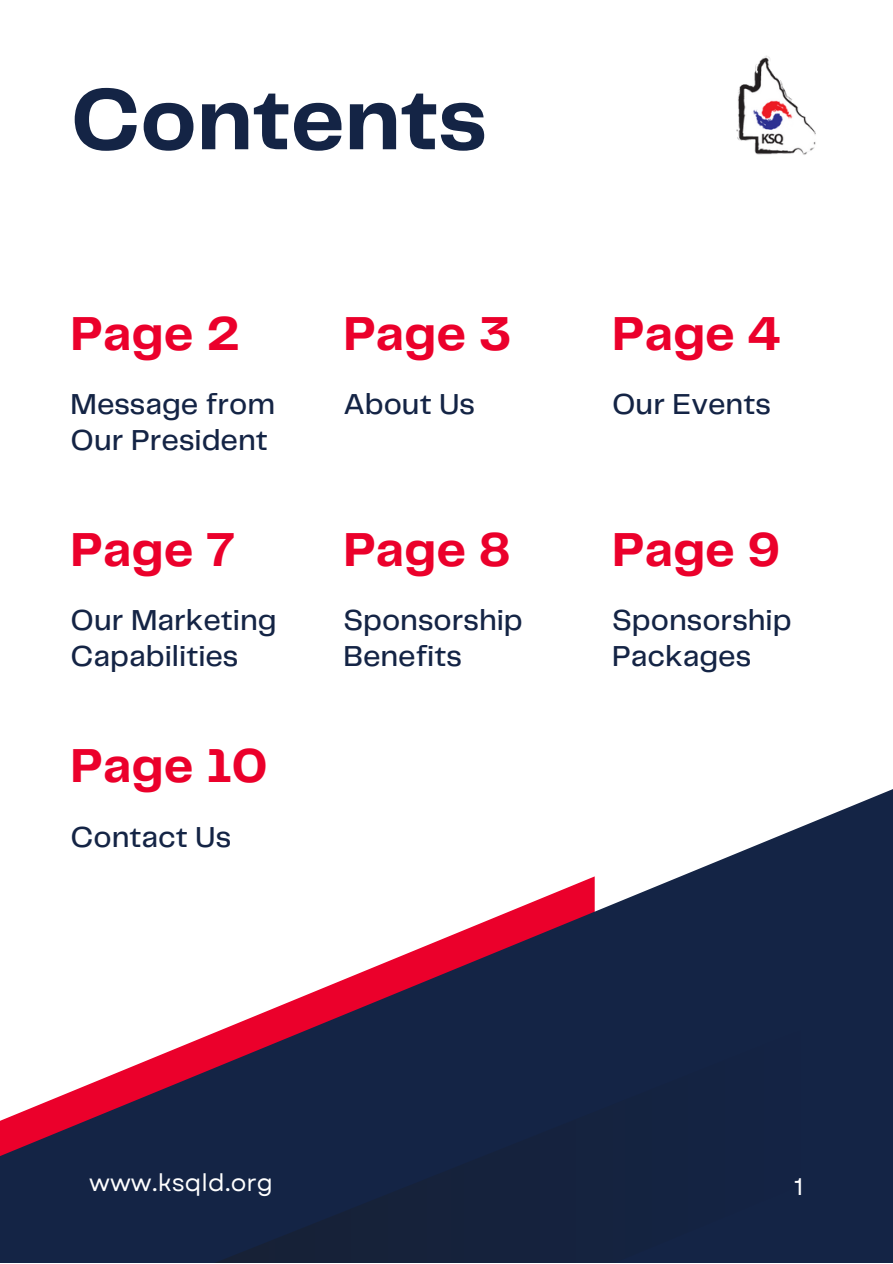
<style>
.page{position:relative;width:893px;height:1264px;background:#fff}
.page>*{position:absolute;margin:0;border:0;box-sizing:border-box;transform-origin:0 0}
.t1{font:700 89.85px "Telegraf";color:#142445}
.t2{font:700 49.5px "Telegraf";color:#eb002b}
.t3{font:500 30px/36px "Telegraf";color:#142445}
.t4{font:24px "Garet";color:#fff}
</style>
<div class="page">
<svg style="left:0;top:789px;width:892px;height:473px"></svg>
<svg style="left:141px;top:983px;width:751px;height:279px;background:#252a49"></svg>
<img style="left:736px;top:55px;width:80px;height:100px">
<p class="t1" style="left:71px;top:81px;width:417px">Contents</p>
<p class="t2" style="left:71px;top:312px;width:171px">Page 2</p>
<p class="t3" style="left:71px;top:388px;width:206px">Message from<br>Our President</p>
<p class="t2" style="left:71px;top:528px;width:166px">Page 7</p>
<p class="t3" style="left:71px;top:604px;width:207px">Our Marketing<br>Capabilities</p>
<p class="t2" style="left:71px;top:744px;width:198px">Page 10</p>
<p class="t3" style="left:71px;top:820px;width:162px">Contact Us</p>
<p class="t2" style="left:343px;top:312px;width:170px">Page 3</p>
<p class="t3" style="left:343px;top:388px;width:133px">About Us</p>
<p class="t2" style="left:343px;top:528px;width:169px">Page 8</p>
<p class="t3" style="left:343px;top:604px;width:181px">Sponsorship<br>Benefits</p>
<p class="t2" style="left:612px;top:312px;width:170px">Page 4</p>
<p class="t3" style="left:612px;top:388px;width:160px">Our Events</p>
<p class="t2" style="left:612px;top:528px;width:169px">Page 9</p>
<p class="t3" style="left:612px;top:604px;width:181px">Sponsorship<br>Packages</p>
<p class="t4" style="left:89px;top:1165px;width:185px">www.ksqld.org</p>
<p class="t4" style="left:794px;top:1168px;width:11px">1</p>
</div>
